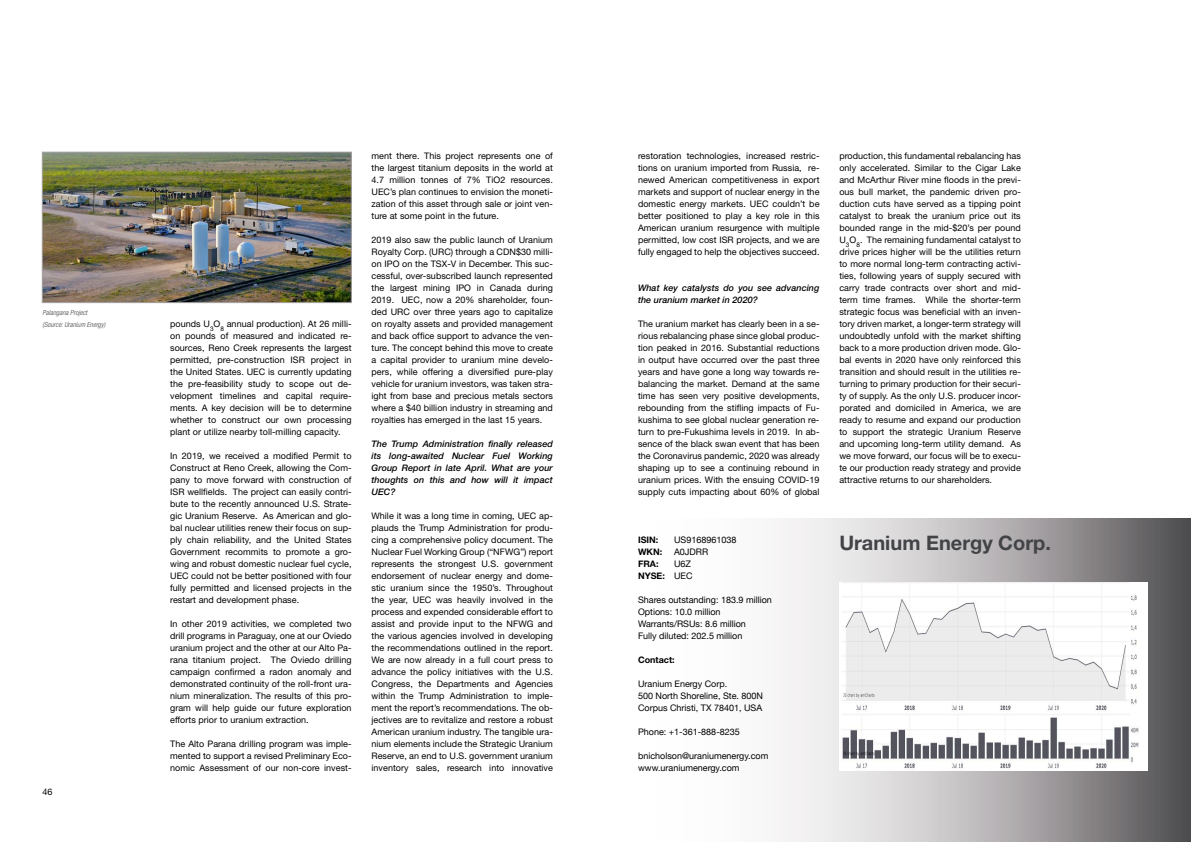
<style>
.page{position:relative;width:1191px;height:842px;background:#fff}
.page>*{position:absolute;margin:0;border:0;box-sizing:border-box;transform-origin:0 0}
.t1{font:700 20px "Helvetica Neue";color:#424347}
.t2{font:9px/12px "Helvetica Neue";letter-spacing:.005em;color:#000;text-align:justify}
.t3{font:9px/12px "Helvetica Neue";color:#000}
.t4{font:italic 500 9px/12px "Helvetica Neue";letter-spacing:.005em;color:#000;text-align:justify}
.t5{font:700 9px "Helvetica Neue";color:#000}
.t6{font:italic 300 condensed 7px/12px "Helvetica Neue";color:#424347}
.s1{font-weight:700}
</style>
<div class="page">
<svg style="left:781px;top:519px;width:410px;height:323px"></svg>
<img style="left:839px;top:583px;width:308px;height:188px">
<img style="left:44px;top:154px;width:305px;height:147px">
<div style="left:42px;top:152px;width:309px;height:151px;border:1px solid #a9a4a6"></div>
<p class="t6" style="left:43px;top:306px;width:64px">Palangana Project (Source: Uranium Energy)</p>
<p class="t2" style="left:43px;top:785px;width:12px">46</p>
<p class="t2" style="left:170px;top:317px;width:183px">pounds U<sub>3</sub>O<sub>8</sub> annual production). At 26 milli&shy;on pounds of measured and indicated re&shy;sources, Reno Creek represents the largest permitted, pre-construction ISR project in the United States. UEC is currently updating the pre-feasibility study to scope out de&shy;velopment timelines and capital require&shy;ments. A key decision will be to determine whether to construct our own processing plant or utilize nearby toll-milling capacity.</p>
<p class="t2" style="left:170px;top:449px;width:183px">In 2019, we received a modified Permit to Construct at Reno Creek, allowing the Com&shy;pany to move forward with construction of ISR wellfields. The project can easily contri&shy;bute to the recently announced U.S. Strate&shy;gic Uranium Reserve. As American and glo&shy;bal nuclear utilities renew their focus on sup&shy;ply chain reliability, and the United States Government recommits to promote a gro&shy;wing and robust domestic nuclear fuel cycle, UEC could not be better positioned with four fully permitted and licensed projects in the restart and development phase.</p>
<p class="t2" style="left:170px;top:617px;width:183px">In other 2019 activities, we completed two drill programs in Paraguay, one at our Oviedo uranium project and the other at our Alto Pa&shy;rana titanium project. The Oviedo drilling campaign confirmed a radon anomaly and demonstrated continuity of the roll-front ura&shy;nium mineralization. The results of this pro&shy;gram will help guide our future exploration efforts prior to uranium extraction.</p>
<p class="t2" style="left:170px;top:737px;width:183px">The Alto Parana drilling program was imple&shy;mented to support a revised Preliminary Eco&shy;nomic Assessment of our non-core invest-</p>
<p class="t2" style="left:371px;top:149px;width:183px">ment there. This project represents one of the largest titanium deposits in the world at 4.7 million tonnes of 7% TiO2 resources.<br>UEC’s plan continues to envision the moneti&shy;zation of this asset through sale or joint ven&shy;ture at some point in the future.</p>
<p class="t2" style="left:371px;top:233px;width:183px">2019 also saw the public launch of Uranium Royalty Corp. (URC) through a CDN$30 milli&shy;on IPO on the TSX-V in December. This suc&shy;cessful, over-subscribed launch represented the largest mining IPO in Canada during 2019. UEC, now a 20% shareholder, foun&shy;ded URC over three years ago to capitalize on royalty assets and provided management and back office support to advance the ven&shy;ture. The concept behind this move to create a capital provider to uranium mine develo&shy;pers, while offering a diversified pure-play vehicle for uranium investors, was taken stra&shy;ight from base and precious metals sectors where a $40 billion industry in streaming and royalties has emerged in the last 15 years.</p>
<p class="t4" style="left:371px;top:437px;width:183px">The Trump Administration finally released its long-awaited Nuclear Fuel Working Group Report in late April. What are your thoughts on this and how will it impact UEC?</p>
<p class="t2" style="left:371px;top:509px;width:183px">While it was a long time in coming, UEC ap&shy;plauds the Trump Administration for produ&shy;cing a comprehensive policy document. The Nuclear Fuel Working Group (“NFWG”) report represents the strongest U.S. government endorsement of nuclear energy and dome&shy;stic uranium since the 1950’s. Throughout the year, UEC was heavily involved in the process and expended considerable effort to assist and provide input to the NFWG and the various agencies involved in developing the recommendations outlined in the report.<br>We are now already in a full court press to advance the policy initiatives with the U.S.<br>Congress, the Departments and Agencies within the Trump Administration to imple&shy;ment the report’s recommendations. The ob&shy;jectives are to revitalize and restore a robust American uranium industry. The tangible ura&shy;nium elements include the Strategic Uranium Reserve, an end to U.S. government uranium inventory sales, research into innovative</p>
<p class="t2" style="left:638px;top:149px;width:183px">restoration technologies, increased restric&shy;tions on uranium imported from Russia, re&shy;newed American competitiveness in export markets and support of nuclear energy in the domestic energy markets. UEC couldn’t be better positioned to play a key role in this American uranium resurgence with multiple permitted, low cost ISR projects, and we are fully engaged to help the objectives succeed.</p>
<p class="t4" style="left:638px;top:281px;width:183px">What key catalysts do you see advancing the uranium market in 2020?</p>
<p class="t2" style="left:638px;top:317px;width:183px">The uranium market has clearly been in a se&shy;rious rebalancing phase since global produc&shy;tion peaked in 2016. Substantial reductions in output have occurred over the past three years and have gone a long way towards re&shy;balancing the market. Demand at the same time has seen very positive developments, rebounding from the stifling impacts of Fu&shy;kushima to see global nuclear generation re&shy;turn to pre-Fukushima levels in 2019. In ab&shy;sence of the black swan event that has been the Coronavirus pandemic, 2020 was already shaping up to see a continuing rebound in uranium prices. With the ensuing COVID-19 supply cuts impacting about 60% of global</p>
<p class="t5" style="left:638px;top:534px;width:22px">ISIN:</p>
<p class="t3" style="left:674px;top:534px;width:64px">US9168961038</p>
<p class="t5" style="left:638px;top:546px;width:26px">WKN:</p>
<p class="t3" style="left:674px;top:546px;width:36px">A0JDRR</p>
<p class="t5" style="left:638px;top:558px;width:22px">FRA:</p>
<p class="t3" style="left:638px;top:558px;width:56px;text-align:right">U6Z<br><span class="s1">NYSE:</span> UEC</p>
<p class="t3" style="left:638px;top:594px;width:135px">Shares outstanding: 183.9 million<br>Options: 10.0 million<br>Warrants/RSUs: 8.6 million<br>Fully diluted: 202.5 million</p>
<p class="t5" style="left:638px;top:654px;width:38px">Contact:</p>
<p class="t2" style="left:638px;top:677px;width:91px">Uranium Energy Corp.</p>
<p class="t3" style="left:638px;top:690px;width:127px">500 North Shoreline, Ste. 800N<br>Corpus Christi, TX 78401, USA</p>
<p class="t3" style="left:638px;top:726px;width:103px">Phone: +1-361-888-8235</p>
<p class="t3" style="left:638px;top:750px;width:132px">bnicholson@uraniumenergy.com www.uraniumenergy.com</p>
<p class="t2" style="left:839px;top:149px;width:183px">production, this fundamental rebalancing has only accelerated. Similar to the Cigar Lake and McArthur River mine floods in the previ&shy;ous bull market, the pandemic driven pro&shy;duction cuts have served as a tipping point catalyst to break the uranium price out its bounded range in the mid-$20’s per pound U<sub>3</sub>O<sub>8</sub>. The remaining fundamental catalyst to drive prices higher will be the utilities return to more normal long-term contracting activi&shy;ties, following years of supply secured with carry trade contracts over short and mid&shy;term time frames. While the shorter-term strategic focus was beneficial with an inven&shy;tory driven market, a longer-term strategy will undoubtedly unfold with the market shifting back to a more production driven mode. Glo&shy;bal events in 2020 have only reinforced this transition and should result in the utilities re&shy;turning to primary production for their securi&shy;ty of supply. As the only U.S. producer incor&shy;porated and domiciled in America, we are ready to resume and expand our production to support the strategic Uranium Reserve and upcoming long-term utility demand. As we move forward, our focus will be to execu&shy;te our production ready strategy and provide attractive returns to our shareholders.</p>
<h1 class="t1" style="left:839px;top:530px;width:213px">Uranium Energy Corp.</h1>
</div>
